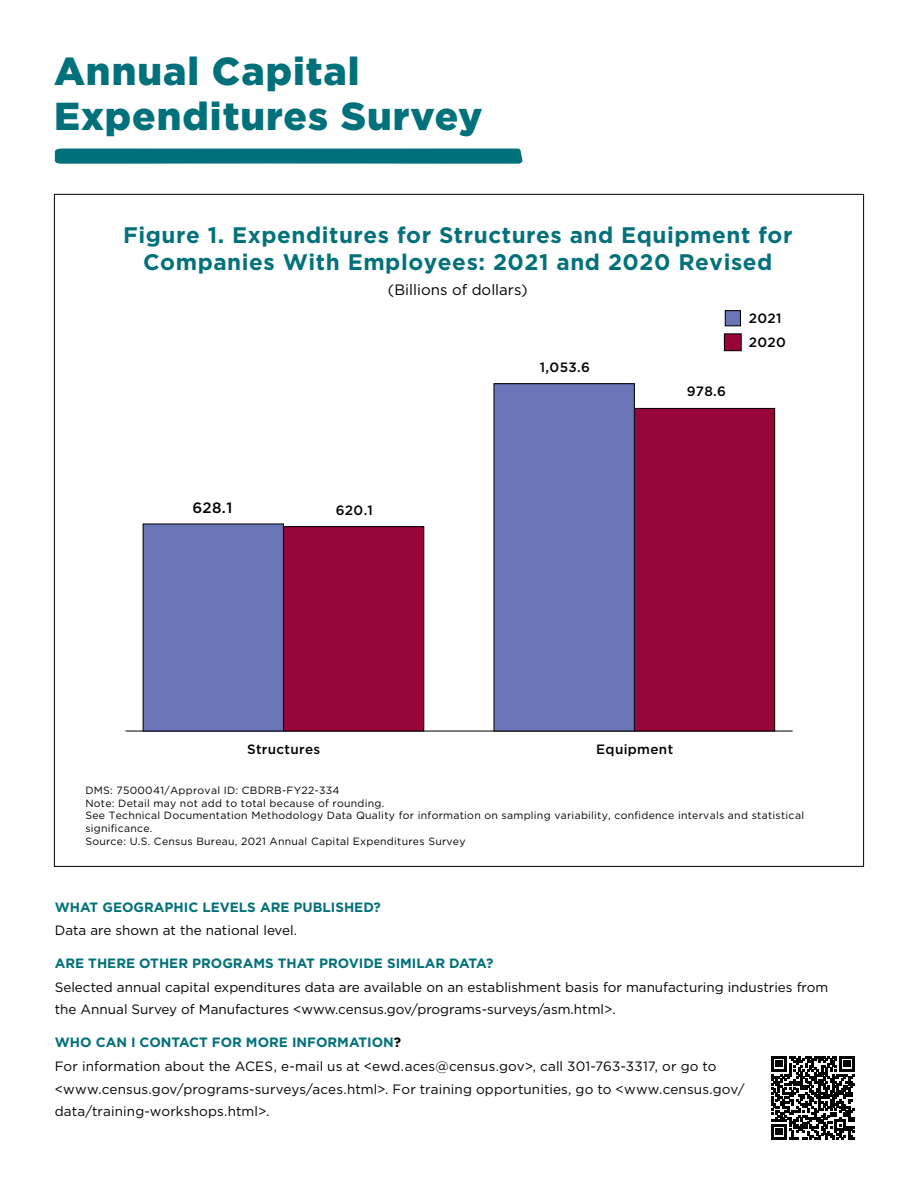
<style>
.page{position:relative;width:918px;height:1188px;background:#fff}
.page>*{position:absolute;margin:0;border:0;box-sizing:border-box;transform-origin:0 0}
.t1{font:900 39px/45px "Gotham";letter-spacing:.025em;color:#00707a}
.t2{font:700 22.5px/27px "Gotham";letter-spacing:.025em;color:#03717b;text-align:center}
.t3{font:15px "Gotham";color:#000}
.t4{font:500 15px "Gotham";color:#000}
.t5{font:13.5px/24px "Gotham";color:#000}
.t6{font:700 13.5px/22.5px "Gotham";color:#00707a}
.t7{font:500 13.5px/24px "Gotham";letter-spacing:.025em;color:#000}
.t8{font:10.5px/12.6px "Gotham";letter-spacing:.025em;color:#000}
.s1{font-weight:400;color:#000}
.s2{font-weight:700;color:#01707a}
.s3{font-weight:700}
</style>
<div class="page">
<svg style="left:54px;top:148px;width:469px;height:16px;background:#107982"></svg>
<hr style="left:126px;top:731px;width:667px;height:1px;background:#000">
<div style="left:283px;top:527px;width:141px;height:204px;background:#980539"></div>
<div style="left:283px;top:526px;width:141px;height:205px;border:1px solid #000"></div>
<div style="left:634px;top:408px;width:141px;height:323px;background:#980539"></div>
<div style="left:634px;top:408px;width:141px;height:323px;border:1px solid #000"></div>
<div style="left:143px;top:524px;width:140px;height:207px;background:#6a75b8"></div>
<div style="left:143px;top:524px;width:141px;height:207px;border:1px solid #000"></div>
<div style="left:494px;top:384px;width:140px;height:347px;background:#6a75b8"></div>
<div style="left:494px;top:383px;width:141px;height:348px;border:1px solid #000"></div>
<div style="left:725px;top:311px;width:15px;height:15px;background:#6a75b8"></div>
<div style="left:725px;top:310px;width:16px;height:16px;border:1px solid #000"></div>
<div style="left:724px;top:334px;width:17px;height:17px;background:#980539"></div>
<div style="left:724px;top:333px;width:18px;height:18px;border:1px solid #000"></div>
<svg style="left:771px;top:1056px;width:84px;height:84px"></svg>
<h1 class="t1" style="left:54px;top:48px;width:430px">Annual Capital<br>Expenditures Survey</h1>
<p class="t2" style="left:123px;top:222px;width:671px">Figure 1. Expenditures for Structures and Equipment for<br>Companies With Employees: 2021 and 2020 Revised</p>
<p class="t3" style="left:388px;top:280px;width:141px">(Billions of dollars)</p>
<p class="t4" style="left:192px;top:497px;width:41px">628.1</p>
<p class="t7" style="left:336px;top:498px;width:39px">620.1</p>
<p class="t7" style="left:540px;top:355px;width:51px">1,053.6</p>
<p class="t7" style="left:687px;top:379px;width:41px">978.6</p>
<p class="t7" style="left:749px;top:306px;width:39px">2021<br>2020</p>
<p class="t7" style="left:247px;top:737px;width:75px">Structures</p>
<p class="t7" style="left:596px;top:737px;width:78px">Equipment</p>
<p class="t8" style="left:85px;top:784px;width:720px">DMS: 7500041/Approval ID: CBDRB-FY22-334<br>Note: Detail may not add to total because of rounding.<br>See Technical Documentation Methodology Data Quality for information on sampling variability, confidence intervals and statistical significance.<br>Source: U.S. Census Bureau, 2021 Annual Capital Expenditures Survey</p>
<p class="t6" style="left:55px;top:896px;width:328px">WHAT GEOGRAPHIC LEVELS ARE PUBLISHED?<br><span class="s1">Data are shown at the national level.</span></p>
<p class="t5" style="left:55px;top:951px;width:775px"><span class="s2">ARE THERE OTHER PROGRAMS THAT PROVIDE SIMILAR DATA?<br></span>Selected annual capital expenditures data are available on an establishment basis for manufacturing industries from</p>
<p class="t5" style="left:55px;top:997px;width:563px">the Annual Survey of Manufactures &lt;www.census.gov/programs-surveys/asm.html&gt;.</p>
<p class="t5" style="left:55px;top:1030px;width:663px"><span class="s2">WHO CAN I CONTACT FOR MORE INFORMATION</span><span class="s3">?<br></span>For information about the ACES, e-mail us at &lt;ewd.aces@census.gov&gt;, call 301-763-3317, or go to</p>
<p class="t5" style="left:55px;top:1077px;width:691px;line-height:22.5px">&lt;www.census.gov/programs-surveys/aces.html&gt;. For training opportunities, go to &lt;www.census.gov/ data/training-workshops.html&gt;.</p>
</div>
